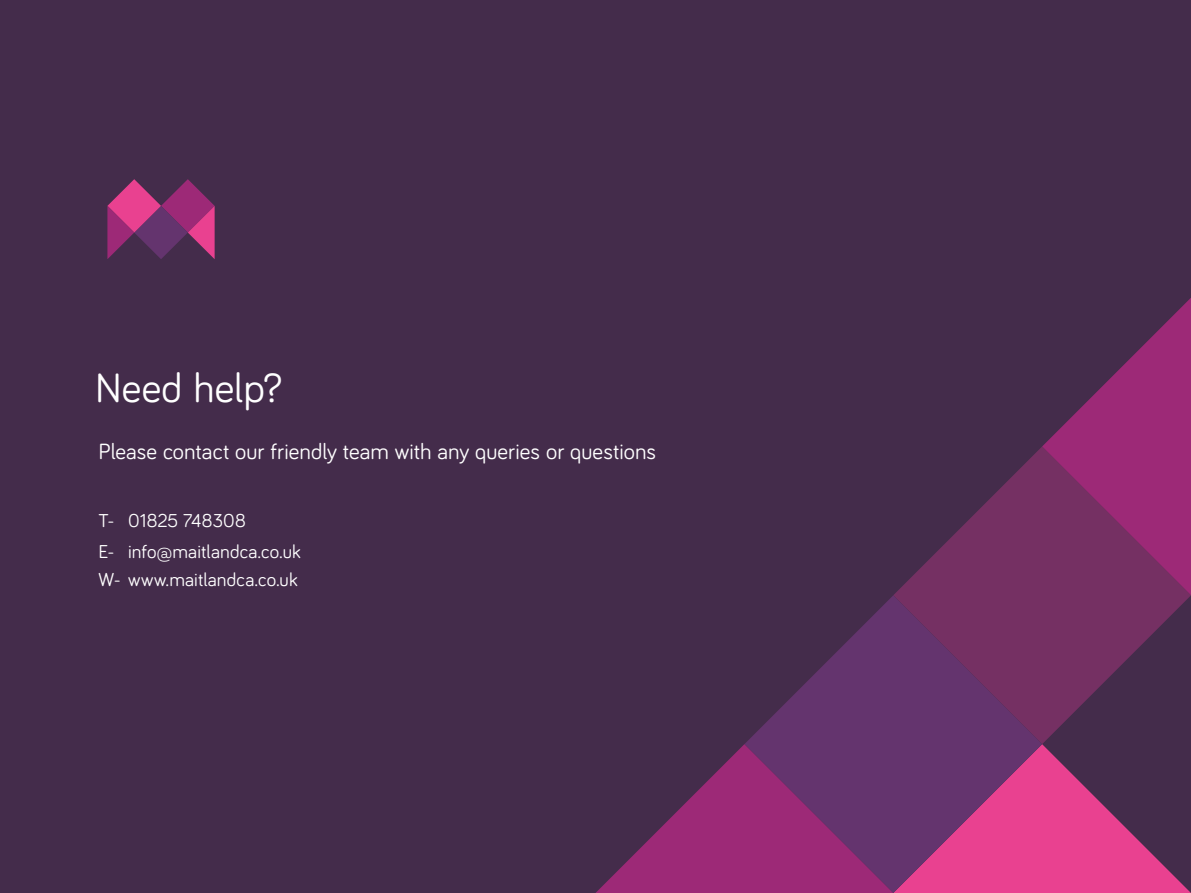
<style>
.page{position:relative;width:1191px;height:893px;background:#442c4b}
.page>*{position:absolute;margin:0;border:0;box-sizing:border-box;transform-origin:0 0}
.t1{font:42px "Bariol";letter-spacing:.005em;color:#fff}
.t2{font:22.75px "Bariol";letter-spacing:.005em;color:#fff}
.t3{font:19.25px/31px "Bariol";letter-spacing:.005em;color:#fff}
</style>
<div class="page">
<svg style="left:894px;top:447px;width:297px;height:297px"></svg>
<svg style="left:1042px;top:298px;width:149px;height:297px"></svg>
<svg style="left:1042px;top:744px;width:149px;height:149px"></svg>
<svg style="left:745px;top:595px;width:297px;height:298px;fill:#64346e"></svg>
<svg style="left:595px;top:744px;width:298px;height:149px"></svg>
<svg style="left:107px;top:179px;width:108px;height:80px"></svg>
<h1 class="t1" style="left:95px;top:360px;width:188px">Need help?</h1>
<p class="t2" style="left:98px;top:436px;width:559px">Please contact our friendly team with any queries or questions</p>
<p class="t3" style="left:98px;top:505px;width:204px">T- 01825 748308<br>E- info@maitlandca.co.uk</p>
<p class="t3" style="left:98px;top:564px;width:201px">W- www.maitlandca.co.uk</p>
</div>
